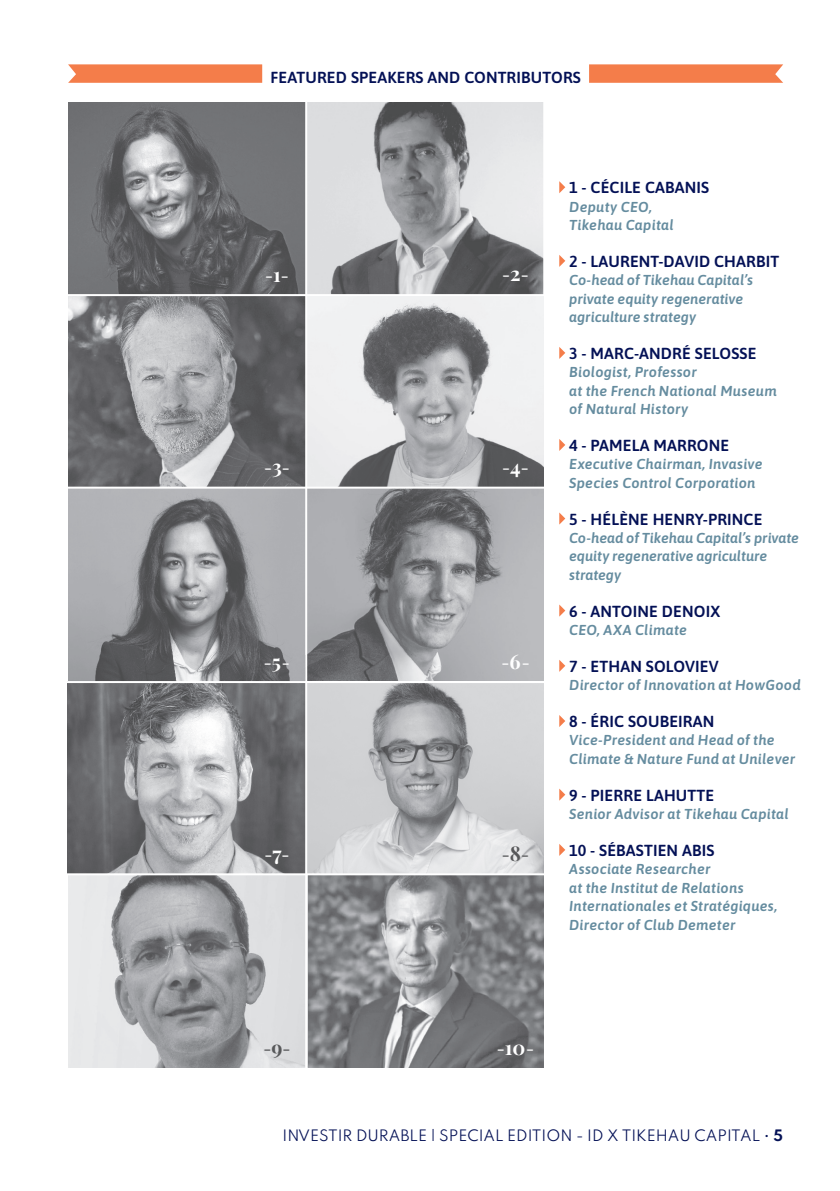
<style>
.page{position:relative;width:840px;height:1191px;background:#fff}
.page>*{position:absolute;margin:0;border:0;box-sizing:border-box;transform-origin:0 0}
.t1{font:600 16px "Asap";letter-spacing:.01em;color:#041156}
.t2{font:700 16px "Playfair Display";color:#fff}
.t3{font:700 16px "Playfair Display";color:#57585a}
.t4{font:italic 600 14.4px/18.4px "Asap";letter-spacing:.02em;color:#658c9f}
.t5{font:100 14px "Spartan";color:#041156}
.s1{font-size:20px}
</style>
<div class="page">
<img style="left:68px;top:296px;width:237px;height:771px">
<svg style="left:68px;top:64px;width:194px;height:19px;background:#f48353"></svg>
<svg style="left:589px;top:64px;width:193px;height:19px;background:#f48252"></svg>
<img style="left:68px;top:102px;width:475px;height:192px">
<hr style="left:54px;top:820px;width:744px;height:2px;background:#fff">
<hr style="left:54px;top:1012px;width:744px;height:2px;background:#fff">
<svg style="left:559px;top:181px;width:6px;height:12px"></svg>
<svg style="left:559px;top:255px;width:6px;height:12px"></svg>
<svg style="left:559px;top:347px;width:6px;height:12px"></svg>
<svg style="left:559px;top:439px;width:6px;height:12px"></svg>
<svg style="left:559px;top:512px;width:6px;height:12px"></svg>
<svg style="left:559px;top:604px;width:6px;height:12px"></svg>
<svg style="left:559px;top:660px;width:6px;height:12px"></svg>
<svg style="left:559px;top:715px;width:6px;height:12px"></svg>
<svg style="left:559px;top:788px;width:6px;height:12px"></svg>
<svg style="left:559px;top:844px;width:6px;height:12px"></svg>
<img style="left:307px;top:297px;width:236px;height:189px">
<img style="left:307px;top:683px;width:236px;height:384px">
<svg style="left:304px;top:488px;width:239px;height:192px;background:#9a9b9e"></svg>
<hr style="left:305px;top:89px;width:2px;height:1001px;background:#fff">
<hr style="left:53px;top:486px;width:492px;height:2px;background:#fff">
<hr style="left:53px;top:681px;width:492px;height:2px;background:#fff">
<hr style="left:53px;top:873px;width:496px;height:2px;background:#fff">
<p class="t1" style="left:270px;top:66px;width:312px">FEATURED SPEAKERS AND CONTRIBUTORS</p>
<p class="t2" style="left:265px;top:263px;width:25px">-<span class="s1">1</span>-</p>
<p class="t2" style="left:502px;top:262px;width:28px">-<span class="s1">2</span>-</p>
<p class="t2" style="left:264px;top:455px;width:27px">-<span class="s1">3</span>-</p>
<p class="t2" style="left:502px;top:455px;width:28px">-<span class="s1">4</span>-</p>
<p class="t2" style="left:263px;top:650px;width:28px">-<span class="s1">5</span> -</p>
<p class="t2" style="left:501px;top:650px;width:30px">-<span class="s1">6</span> -</p>
<p class="t2" style="left:264px;top:842px;width:27px">-<span class="s1">7</span>-</p>
<p class="t3" style="left:501px;top:842px;width:29px">-<span class="s1">8</span>-</p>
<p class="t1" style="left:569px;top:176px;width:141px">1 - CÉCILE CABANIS</p>
<p class="t4" style="left:569px;top:196px;width:106px">Deputy CEO,<br>Tikehau Capital</p>
<p class="t1" style="left:569px;top:250px;width:211px">2 - LAURENT-DAVID CHARBIT</p>
<p class="t4" style="left:569px;top:270px;width:185px">Co-head of Tikehau Capital’s private equity regenerative agriculture strategy</p>
<p class="t1" style="left:569px;top:342px;width:189px">3 - MARC-ANDRÉ SELOSSE</p>
<p class="t4" style="left:569px;top:362px;width:209px">Biologist, Professor<br>at the French National Museum of Natural History</p>
<p class="t1" style="left:569px;top:434px;width:161px">4 - PAMELA MARRONE</p>
<p class="t4" style="left:569px;top:454px;width:195px">Executive Chairman, Invasive<br>Species Control Corporation</p>
<p class="t1" style="left:569px;top:507px;width:195px">5 - HÉLÈNE HENRY-PRINCE</p>
<p class="t4" style="left:569px;top:528px;width:231px">Co-head of Tikehau Capital’s private equity regenerative agriculture strategy</p>
<p class="t1" style="left:569px;top:599px;width:152px">6 - ANTOINE DENOIX</p>
<p class="t4" style="left:569px;top:620px;width:119px">CEO, AXA Climate</p>
<p class="t1" style="left:569px;top:655px;width:151px">7 - ETHAN SOLOVIEV</p>
<p class="t4" style="left:569px;top:675px;width:233px">Director of Innovation at HowGood</p>
<p class="t1" style="left:569px;top:710px;width:147px">8 - ÉRIC SOUBEIRAN</p>
<p class="t4" style="left:569px;top:730px;width:227px">Vice-President and Head of the<br>Climate &amp; Nature Fund at Unilever</p>
<p class="t1" style="left:569px;top:783px;width:146px">9 - PIERRE LAHUTTE</p>
<p class="t4" style="left:569px;top:804px;width:221px">Senior Advisor at Tikehau Capital</p>
<p class="t1" style="left:569px;top:839px;width:147px">10 - SÉBASTIEN ABIS</p>
<p class="t4" style="left:569px;top:859px;width:209px">Associate Researcher<br>at the Institut de Relations<br>Internationales et Stratégiques,<br>Director of Club Demeter</p>
<p class="t3" style="left:263px;top:1036px;width:29px">-<span class="s1">9</span>-</p>
<p class="t2" style="left:496px;top:1036px;width:39px">-<span class="s1">10</span> -</p>
<p class="t5" style="left:282px;top:1125px;width:502px">INVESTIR DURABLE | SPECIAL EDITION - ID X TIKEHAU CAPITAL • 5</p>
</div>
